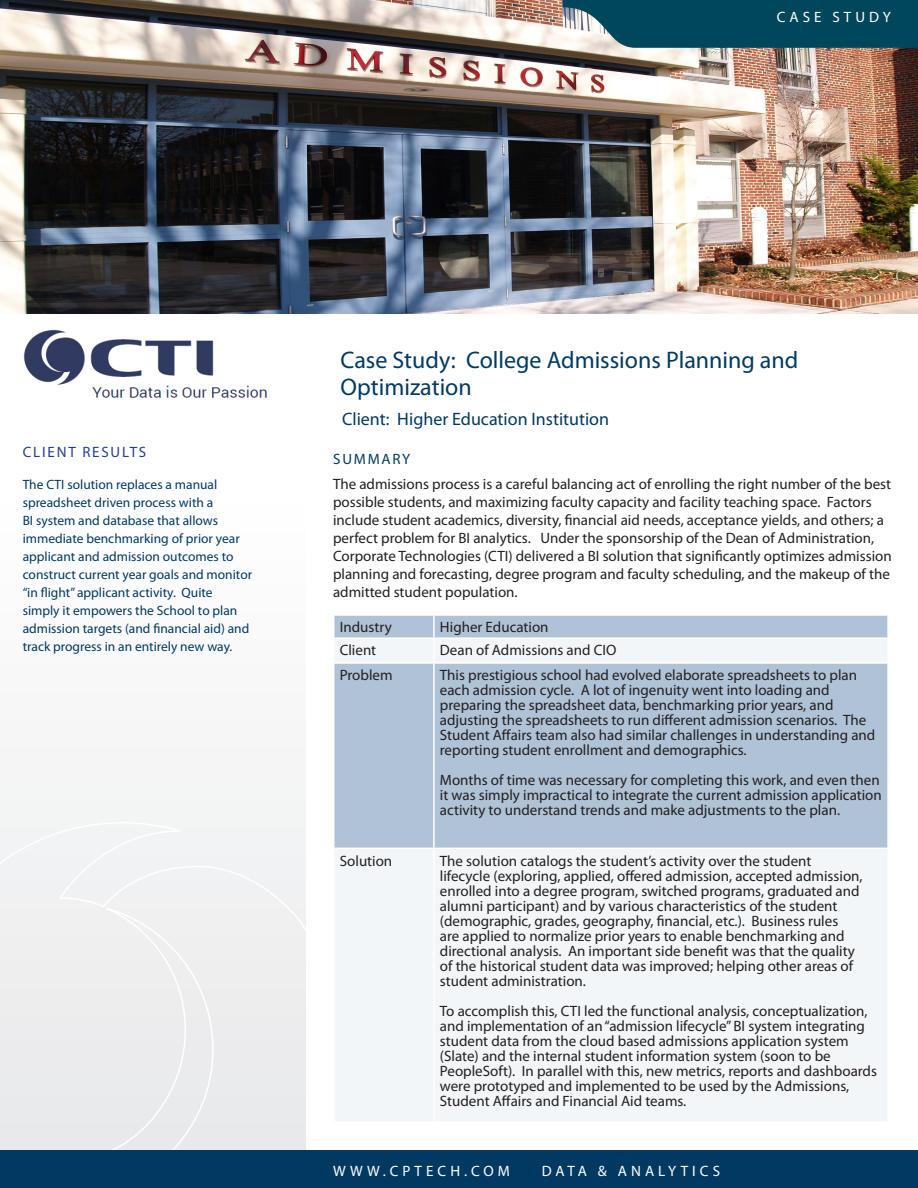
<style>
.page{position:relative;width:918px;height:1188px;background:#fff}
.page>*{position:absolute;margin:0;border:0;box-sizing:border-box;transform-origin:0 0}
.t1{font:24px/27px "Myriad Pro";color:#003a62}
.Highlight{font:18px "Myriad Pro";color:#003a62}
.Table_Body{font:15px/15px "Myriad Pro";color:#231f20}
.Page_Type{font:15px "Myriad Pro";letter-spacing:.27em;color:#fff}
.Side_Callout_Title{font:15px "Myriad Pro";letter-spacing:.12em;color:#253f8e}
.Section_Title{font:15px "Myriad Pro";letter-spacing:.12em;color:#003a62}
.Side_Callout{font:13.5px/18px "Myriad Pro";color:#003a62}
</style>
<div class="page">
<div style="left:0;top:449px;width:306px;height:739px;background:#f8f8f9"></div>
<div style="left:0;top:935px;width:306px;height:215px;background:#ececee"></div>
<div style="left:0;top:1150px;width:918px;height:38px;background:#003a62"></div>
<img style="left:23px;top:330px;width:244px;height:68px">
<img style="left:0;top:0;width:918px;height:313px">
<div style="left:334px;top:616px;width:553px;height:21px;background:#afc2d6"></div>
<svg style="left:334px;top:639px;width:553px;height:482px;fill:#f2f6f8"></svg>
<hr style="left:433px;top:616px;width:2px;height:21px;background:#fff">
<hr style="left:433px;top:639px;width:2px;height:23px;background:#fff">
<hr style="left:333px;top:662px;width:101px;height:2px;background:#fff">
<hr style="left:333px;top:848px;width:101px;height:1px;background:#fff">
<hr style="left:433px;top:849px;width:2px;height:272px;background:#fff">
<hr style="left:434px;top:662px;width:455px;height:2px;background:#fff">
<hr style="left:433px;top:664px;width:2px;height:184px;background:#fff">
<hr style="left:434px;top:848px;width:455px;height:1px;background:#fff">
<svg style="left:563px;top:0;width:355px;height:48px;background:#165667"></svg>
<p class="Page_Type" style="left:777px;top:8px;width:116px">CASE STUDY</p>
<p class="Page_Type" style="left:754px;top:12px;width:116px">CASE STUDY</p>
<p class="Side_Callout_Title" style="left:23px;top:443px;width:125px">CLIENT RESULTS</p>
<p class="Side_Callout" style="left:23px;top:475px;width:231px">The CTI solution replaces a manual spreadsheet driven process with a<br>BI system and database that allows immediate benchmarking of prior year applicant and admission outcomes to construct current year goals and monitor “in flight” applicant activity. Quite simply it empowers the School to plan admission targets (and financial aid) and track progress in an entirely new way.</p>
<p class="t1" style="left:341px;top:346px;width:459px">Case Study: College Admissions Planning and<br>Optimization</p>
<p class="Highlight" style="left:342px;top:407px;width:269px">Client: Higher Education Institution</p>
<p class="Section_Title" style="left:333px;top:450px;width:79px">SUMMARY</p>
<p class="Table_Body" style="left:333px;top:475px;width:560px;line-height:18px">The admissions process is a careful balancing act of enrolling the right number of the best possible students, and maximizing faculty capacity and facility teaching space. Factors include student academics, diversity, financial aid needs, acceptance yields, and others; a perfect problem for BI analytics. Under the sponsorship of the Dean of Administration, Corporate Technologies (CTI) delivered a BI solution that significantly optimizes admission planning and forecasting, degree program and faculty scheduling, and the makeup of the admitted student population.</p>
<p class="Table_Body" style="left:340px;top:619px;width:54px">Industry</p>
<p class="Table_Body" style="left:440px;top:619px;width:110px">Higher Education</p>
<p class="Table_Body" style="left:340px;top:643px;width:38px">Client</p>
<p class="Table_Body" style="left:440px;top:643px;width:178px">Dean of Admissions and CIO</p>
<p class="Table_Body" style="left:340px;top:667px;width:54px">Problem</p>
<p class="Table_Body" style="left:440px;top:667px;width:437px">This prestigious school had evolved elaborate spreadsheets to plan each admission cycle. A lot of ingenuity went into loading and preparing the spreadsheet data, benchmarking prior years, and adjusting the spreadsheets to run different admission scenarios. The Student Affairs team also had similar challenges in understanding and reporting student enrollment and demographics.</p>
<p class="Table_Body" style="left:440px;top:772px;width:443px">Months of time was necessary for completing this work, and even then it was simply impractical to integrate the current admission application activity to understand trends and make adjustments to the plan.</p>
<p class="Table_Body" style="left:340px;top:853px;width:54px">Solution</p>
<p class="Table_Body" style="left:440px;top:853px;width:424px">The solution catalogs the student’s activity over the student lifecycle (exploring, applied, offered admission, accepted admission, enrolled into a degree program, switched programs, graduated and alumni participant) and by various characteristics of the student (demographic, grades, geography, financial, etc.). Business rules<br>are applied to normalize prior years to enable benchmarking and directional analysis. An important side benefit was that the quality of the historical student data was improved; helping other areas of student administration.</p>
<p class="Table_Body" style="left:440px;top:1003px;width:439px">To accomplish this, CTI led the functional analysis, conceptualization, and implementation of an “admission lifecycle” BI system integrating student data from the cloud based admissions application system (Slate) and the internal student information system (soon to be PeopleSoft). In parallel with this, new metrics, reports and dashboards were prototyped and implemented to be used by the Admissions, Student Affairs and Financial Aid teams.</p>
<p class="Page_Type" style="left:333px;top:1162px;width:178px">WWW.CPTECH.COM</p>
<p class="Page_Type" style="left:542px;top:1162px;width:180px">DATA &amp; ANALYTICS</p>
</div>
